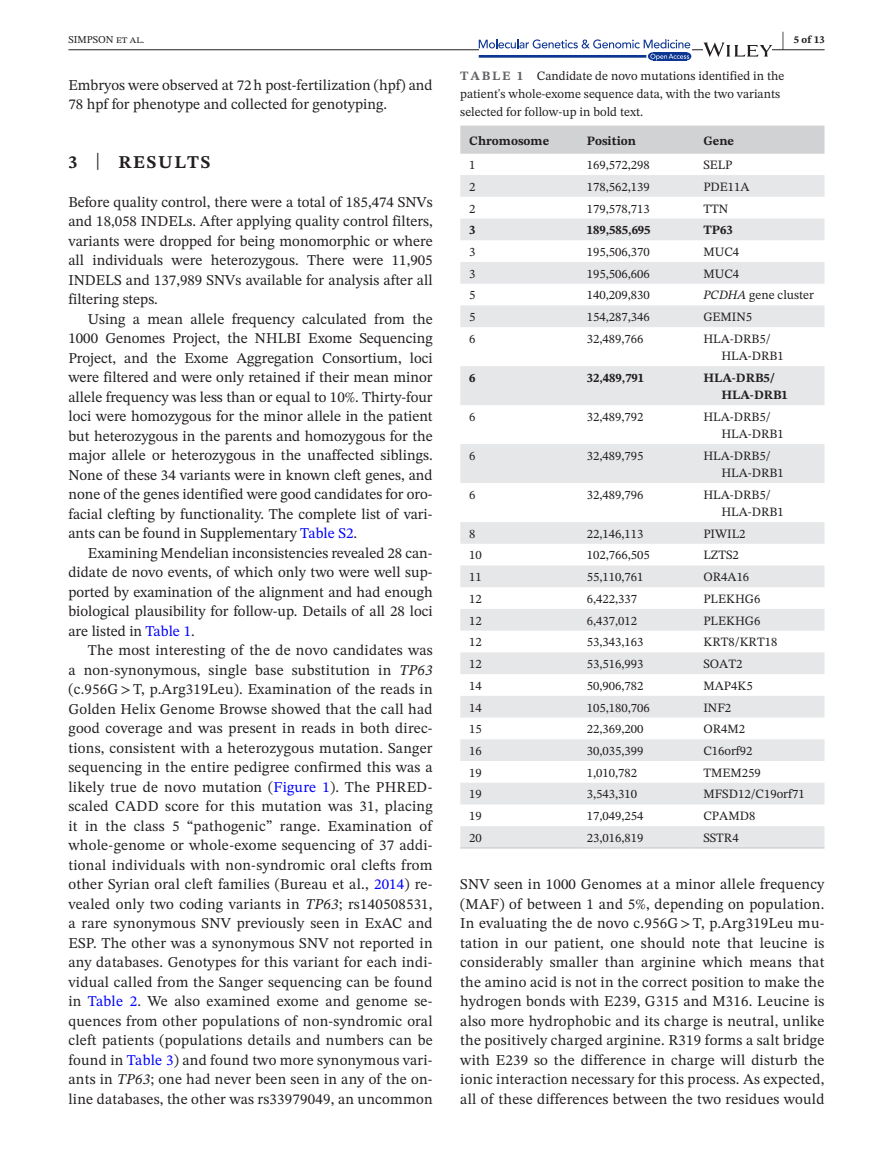
<style>
.page{position:relative;width:893px;height:1174px;background:#fff}
.page>*{position:absolute;margin:0;border:0;box-sizing:border-box;transform-origin:0 0}
.t1{font:700 21px "STIX Two Text";color:#231f20;scale:.42 1}
.t2{font:700 18px "STIX Two Text";letter-spacing:.1em;color:#231f20}
.t3{font:15px/19.5px "STIX Two Text";color:#231f20;text-align:justify}
.t4{font:12.75px/17.2px "STIX Two Text";color:#231f20}
.t5{font:700 12.75px/17.2px "STIX Two Text";color:#231f20}
.t6{font:10.5px "STIX Two Text";color:#231f20}
.t7{font:700 10.5px "STIX Two Text";color:#231f20}
.s1{font-weight:700;color:#636366}
.s2{font-style:italic}
.s3{font-weight:400;font-size:23.7px}
.s4{color:#00f}
.s5{font-family:"STIX"}
</style>
<div class="page">
<hr style="left:68px;top:49px;width:756px;height:1px;background:#231f20">
<svg style="left:479px;top:39px;width:211px;height:21px"></svg>
<svg style="left:703px;top:43px;width:69px;height:14px"></svg>
<div style="left:460px;top:126px;width:364px;height:28px;background:#d1d2d4"></div>
<svg style="left:460px;top:175px;width:364px;height:672px"></svg>
<hr style="left:460px;top:847px;width:118px;height:1px;background:#d1d2d4">
<hr style="left:578px;top:847px;width:116px;height:1px;background:#d1d2d4">
<hr style="left:694px;top:847px;width:130px;height:1px;background:#d1d2d4">
<h1 class="t1" style="left:782px;top:24px;width:8px">|</h1>
<p class="t6" style="left:68px;top:32px;width:77px">SIMPSON et al.</p>
<p class="t7" style="left:794px;top:32px;width:32px">5 of 13</p>
<p class="t3" style="left:68px;top:75px;width:366px">Embryos were observed at 72h post-fertilization (hpf) and<br>78 hpf for phenotype and collected for genotyping.</p>
<p class="t4" style="left:460px;top:66px;width:326px;line-height:18px"><span class="s1">TABLE 1</span> Candidate de novo mutations identified in the patient's whole-exome sequence data, with the two variants selected for follow-up in bold text.</p>
<p class="t5" style="left:469px;top:132px;width:81px">Chromosome</p>
<p class="t5" style="left:587px;top:132px;width:51px">Position</p>
<p class="t5" style="left:703px;top:132px;width:32px">Gene</p>
<p class="t4" style="left:469px;top:156px;width:8px">1</p>
<p class="t4" style="left:587px;top:156px;width:65px">169,572,298</p>
<p class="t4" style="left:703px;top:156px;width:31px">SELP</p>
<p class="t4" style="left:469px;top:178px;width:8px">2</p>
<p class="t4" style="left:587px;top:178px;width:65px">178,562,139</p>
<p class="t4" style="left:703px;top:178px;width:48px">PDE11A</p>
<p class="t4" style="left:469px;top:200px;width:8px">2</p>
<p class="t4" style="left:587px;top:200px;width:65px">179,578,713</p>
<p class="t4" style="left:703px;top:200px;width:26px">TTN</p>
<p class="t5" style="left:469px;top:222px;width:8px">3</p>
<p class="t5" style="left:587px;top:222px;width:65px">189,585,695</p>
<p class="t5" style="left:703px;top:222px;width:31px">TP63</p>
<p class="t4" style="left:469px;top:243px;width:8px">3</p>
<p class="t4" style="left:587px;top:243px;width:65px">195,506,370</p>
<p class="t4" style="left:703px;top:243px;width:37px">MUC4</p>
<p class="t4" style="left:469px;top:265px;width:8px">3</p>
<p class="t4" style="left:587px;top:265px;width:65px">195,506,606</p>
<p class="t4" style="left:703px;top:265px;width:37px">MUC4</p>
<p class="t4" style="left:469px;top:286px;width:8px">5</p>
<p class="t4" style="left:587px;top:286px;width:65px">140,209,830</p>
<p class="t4" style="left:703px;top:286px;width:112px"><span class="s2">PCDHA</span> gene cluster</p>
<p class="t4" style="left:469px;top:308px;width:8px">5</p>
<p class="t4" style="left:587px;top:308px;width:65px">154,287,346</p>
<p class="t4" style="left:703px;top:308px;width:50px">GEMIN5</p>
<p class="t4" style="left:469px;top:330px;width:8px">6</p>
<p class="t4" style="left:587px;top:330px;width:58px">32,489,766</p>
<p class="t4" style="left:721px;top:330px;width:64px;text-indent:-18px">HLA-DRB5/<br>HLA-DRB1</p>
<p class="t5" style="left:469px;top:369px;width:8px">6</p>
<p class="t5" style="left:587px;top:369px;width:59px">32,489,791</p>
<p class="t5" style="left:721px;top:369px;width:68px;text-indent:-18px">HLA-DRB5/<br>HLA-DRB1</p>
<p class="t4" style="left:469px;top:408px;width:8px">6</p>
<p class="t4" style="left:587px;top:408px;width:58px">32,489,792</p>
<p class="t4" style="left:721px;top:408px;width:64px;text-indent:-18px">HLA-DRB5/<br>HLA-DRB1</p>
<p class="t4" style="left:469px;top:447px;width:8px">6</p>
<p class="t4" style="left:587px;top:447px;width:58px">32,489,795</p>
<p class="t4" style="left:721px;top:447px;width:64px;text-indent:-18px">HLA-DRB5/<br>HLA-DRB1</p>
<p class="t4" style="left:469px;top:486px;width:8px">6</p>
<p class="t4" style="left:587px;top:486px;width:58px">32,489,796</p>
<p class="t4" style="left:721px;top:486px;width:64px;text-indent:-18px">HLA-DRB5/<br>HLA-DRB1</p>
<p class="t4" style="left:469px;top:525px;width:8px">8</p>
<p class="t4" style="left:587px;top:525px;width:58px">22,146,113</p>
<p class="t4" style="left:703px;top:525px;width:44px">PIWIL2</p>
<p class="t4" style="left:469px;top:546px;width:14px">10</p>
<p class="t4" style="left:587px;top:546px;width:65px">102,766,505</p>
<p class="t4" style="left:703px;top:546px;width:37px">LZTS2</p>
<p class="t4" style="left:469px;top:568px;width:14px">11</p>
<p class="t4" style="left:587px;top:568px;width:58px">55,110,761</p>
<p class="t4" style="left:703px;top:568px;width:47px">OR4A16</p>
<p class="t4" style="left:469px;top:590px;width:14px">12</p>
<p class="t4" style="left:587px;top:590px;width:52px">6,422,337</p>
<p class="t4" style="left:703px;top:590px;width:59px">PLEKHG6</p>
<p class="t4" style="left:469px;top:611px;width:14px">12</p>
<p class="t4" style="left:587px;top:611px;width:52px">6,437,012</p>
<p class="t4" style="left:703px;top:611px;width:59px">PLEKHG6</p>
<p class="t4" style="left:469px;top:633px;width:14px">12</p>
<p class="t4" style="left:587px;top:633px;width:58px">53,343,163</p>
<p class="t4" style="left:703px;top:633px;width:75px">KRT8/KRT18</p>
<p class="t4" style="left:469px;top:655px;width:14px">12</p>
<p class="t4" style="left:587px;top:655px;width:58px">53,516,993</p>
<p class="t4" style="left:703px;top:655px;width:40px">SOAT2</p>
<p class="t4" style="left:469px;top:677px;width:14px">14</p>
<p class="t4" style="left:587px;top:677px;width:58px">50,906,782</p>
<p class="t4" style="left:703px;top:677px;width:51px">MAP4K5</p>
<p class="t4" style="left:469px;top:698px;width:14px">14</p>
<p class="t4" style="left:587px;top:698px;width:65px">105,180,706</p>
<p class="t4" style="left:703px;top:698px;width:29px">INF2</p>
<p class="t4" style="left:469px;top:720px;width:14px">15</p>
<p class="t4" style="left:587px;top:720px;width:58px">22,369,200</p>
<p class="t4" style="left:703px;top:720px;width:43px">OR4M2</p>
<p class="t4" style="left:469px;top:742px;width:14px">16</p>
<p class="t4" style="left:587px;top:742px;width:58px">30,035,399</p>
<p class="t4" style="left:703px;top:742px;width:51px">C16orf92</p>
<p class="t4" style="left:469px;top:763px;width:14px">19</p>
<p class="t4" style="left:587px;top:763px;width:52px">1,010,782</p>
<p class="t4" style="left:703px;top:763px;width:59px">TMEM259</p>
<p class="t4" style="left:469px;top:785px;width:14px">19</p>
<p class="t4" style="left:587px;top:785px;width:52px">3,543,310</p>
<p class="t4" style="left:703px;top:785px;width:103px">MFSD12/C19orf71</p>
<p class="t4" style="left:469px;top:807px;width:14px">19</p>
<p class="t4" style="left:587px;top:807px;width:58px">17,049,254</p>
<p class="t4" style="left:703px;top:807px;width:53px">CPAMD8</p>
<p class="t4" style="left:469px;top:829px;width:14px">20</p>
<p class="t4" style="left:587px;top:829px;width:58px">23,016,819</p>
<p class="t4" style="left:703px;top:829px;width:37px">SSTR4</p>
<p class="t2" style="left:68px;top:149px;width:143px">3 <span class="s3">|</span> RESULTS</p>
<p class="t3" style="left:68px;top:192px;width:366px">Before quality control, there were a total of 185,474 SNVs and 18,058 INDELs. After applying quality control filters, variants were dropped for being monomorphic or where all individuals were heterozygous. There were 11,905<br>INDELS and 137,989 SNVs available for analysis after all filtering steps.</p>
<p class="t3" style="left:68px;top:309px;width:366px;text-indent:20px">Using a mean allele frequency calculated from the 1000 Genomes Project, the NHLBI Exome Sequencing Project, and the Exome Aggregation Consortium, loci were filtered and were only retained if their mean minor allele frequency was less than or equal to 10%. Thirty-four loci were homozygous for the minor allele in the patient but heterozygous in the parents and homozygous for the major allele or heterozygous in the unaffected siblings.<br>None of these 34 variants were in known cleft genes, and none of the genes identified were good candidates for oro&shy;facial clefting by functionality. The complete list of vari&shy;ants can be found in Supplementary <span class="s4">Table S2</span>.</p>
<p class="t3" style="left:68px;top:543px;width:366px;text-indent:20px">Examining Mendelian inconsistencies revealed 28 can&shy;didate de novo events, of which only two were well sup&shy;ported by examination of the alignment and had enough biological plausibility for follow-up. Details of all 28 loci are listed in <span class="s4">Table 1</span>.</p>
<p class="t3" style="left:68px;top:640px;width:366px;text-indent:20px">The most interesting of the de novo candidates was a non-synonymous, single base substitution in <span class="s2">TP63 </span>(c.956G <span class="s5">&gt;</span>T, p.Arg319Leu). Examination of the reads in Golden Helix Genome Browse showed that the call had good coverage and was present in reads in both direc&shy;tions, consistent with a heterozygous mutation. Sanger sequencing in the entire pedigree confirmed this was a likely true de novo mutation (<span class="s4">Figure 1</span>). The PHRED&shy;scaled CADD score for this mutation was 31, placing it in the class 5 “pathogenic” range. Examination of whole-genome or whole-exome sequencing of 37 addi&shy;tional individuals with non-syndromic oral clefts from other Syrian oral cleft families (Bureau et al., <span class="s4">2014</span>) re&shy;vealed only two coding variants in <span class="s2">TP63</span>; rs140508531, a rare synonymous SNV previously seen in ExAC and ESP. The other was a synonymous SNV not reported in any databases. Genotypes for this variant for each indi&shy;vidual called from the Sanger sequencing can be found in <span class="s4">Table 2</span>. We also examined exome and genome se&shy;quences from other populations of non-syndromic oral cleft patients (populations details and numbers can be found in <span class="s4">Table 3</span>) and found two more synonymous vari&shy;ants in <span class="s2">TP63</span>; one had never been seen in any of the on&shy;line databases, the other was rs33979049, an uncommon</p>
<p class="t3" style="left:460px;top:874px;width:366px">SNV seen in 1000 Genomes at a minor allele frequency (MAF) of between 1 and 5%, depending on population.<br>In evaluating the de novo c.956G <span class="s5">&gt;</span>T, p.Arg319Leu mu&shy;tation in our patient, one should note that leucine is considerably smaller than arginine which means that the amino acid is not in the correct position to make the hydrogen bonds with E239, G315 and M316. Leucine is also more hydrophobic and its charge is neutral, unlike the positively charged arginine. R319 forms a salt bridge with E239 so the difference in charge will disturb the ionic interaction necessary for this process. As expected, all of these differences between the two residues would</p>
</div>
